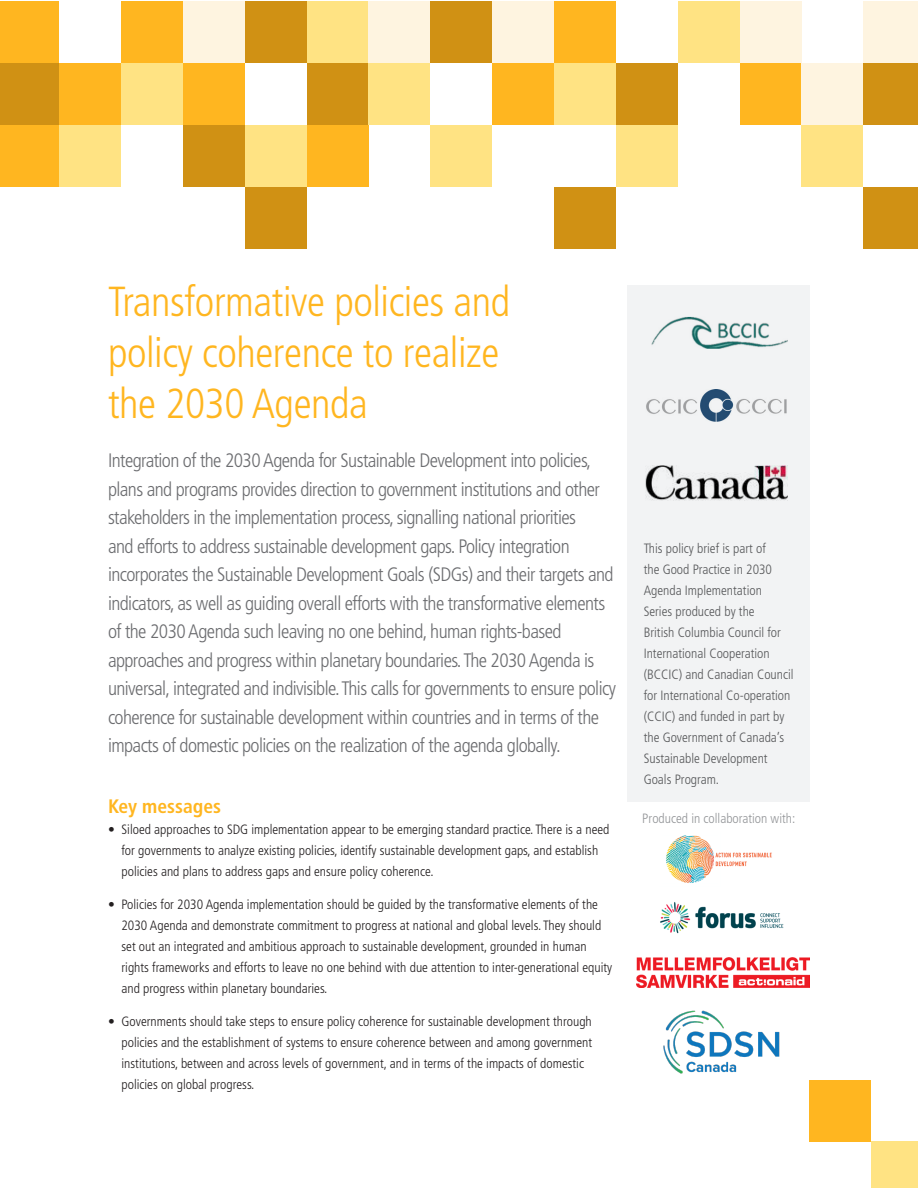
<style>
.page{position:relative;width:918px;height:1188px;background:#fff}
.page>*{position:absolute;margin:0;border:0;box-sizing:border-box;transform-origin:0 0}
.t1{font:300 condensed 42px/51px "Frutiger";letter-spacing:-.01em;color:#ffb620}
.leader_para_no_right{font:300 condensed 19.5px/28.5px "Frutiger";letter-spacing:-.03em;color:#6c6d70}
.Heading_2{font:700 condensed 19.5px "Frutiger";color:#ffb620}
.t2{font:300 condensed 13.5px/21px "Frutiger";color:#231f20}
.t3{font:300 condensed 13.5px/21px "Frutiger";color:#57585a}
.t4{font:300 condensed 13.5px "Frutiger";color:#939598}
.s1{font-weight:700}
</style>
<div class="page">
<div style="left:627px;top:285px;width:183px;height:516px;background:#f2f3f4"></div>
<div style="left:810px;top:1080px;width:61px;height:62px;background:#ffb620"></div>
<div style="left:59px;top:63px;width:62px;height:62px;background:#ffb620"></div>
<div style="left:59px;top:125px;width:62px;height:62px;background:#ffe383"></div>
<div style="left:0;top:1px;width:59px;height:62px;background:#ffb620"></div>
<div style="left:0;top:63px;width:59px;height:62px;background:#d09114"></div>
<div style="left:0;top:125px;width:59px;height:62px;background:#ffb620"></div>
<div style="left:121px;top:1px;width:62px;height:62px;background:#ffb620"></div>
<div style="left:121px;top:63px;width:62px;height:62px;background:#ffe383"></div>
<div style="left:183px;top:1px;width:62px;height:62px;background:#fef4e0"></div>
<div style="left:183px;top:63px;width:62px;height:62px;background:#ffb620"></div>
<div style="left:183px;top:125px;width:62px;height:62px;background:#d09114"></div>
<div style="left:245px;top:1px;width:62px;height:62px;background:#d09114"></div>
<div style="left:245px;top:125px;width:62px;height:62px;background:#ffe383"></div>
<div style="left:245px;top:187px;width:62px;height:62px;background:#d09114"></div>
<div style="left:307px;top:1px;width:61px;height:62px;background:#ffe383"></div>
<div style="left:307px;top:63px;width:61px;height:62px;background:#d09114"></div>
<div style="left:307px;top:125px;width:61px;height:62px;background:#ffb620"></div>
<div style="left:368px;top:1px;width:62px;height:62px;background:#fef4e0"></div>
<div style="left:368px;top:63px;width:62px;height:62px;background:#ffe383"></div>
<div style="left:430px;top:1px;width:62px;height:62px;background:#d09114"></div>
<div style="left:430px;top:125px;width:62px;height:62px;background:#ffe383"></div>
<div style="left:492px;top:1px;width:62px;height:62px;background:#fef4e0"></div>
<div style="left:492px;top:63px;width:62px;height:62px;background:#ffb620"></div>
<div style="left:554px;top:1px;width:62px;height:62px;background:#ffb620"></div>
<div style="left:554px;top:63px;width:62px;height:62px;background:#ffe383"></div>
<div style="left:554px;top:187px;width:62px;height:62px;background:#d09114"></div>
<div style="left:616px;top:63px;width:62px;height:62px;background:#d09114"></div>
<div style="left:616px;top:125px;width:62px;height:62px;background:#ffe383"></div>
<div style="left:678px;top:1px;width:62px;height:62px;background:#ffe383"></div>
<div style="left:740px;top:1px;width:62px;height:62px;background:#fef4e0"></div>
<div style="left:740px;top:63px;width:62px;height:62px;background:#ffb620"></div>
<div style="left:802px;top:63px;width:61px;height:62px;background:#fef4e0"></div>
<div style="left:802px;top:125px;width:61px;height:62px;background:#ffe383"></div>
<div style="left:863px;top:1px;width:55px;height:62px;background:#fef4e0"></div>
<div style="left:863px;top:63px;width:55px;height:62px;background:#d09114"></div>
<div style="left:863px;top:187px;width:55px;height:62px;background:#d09114"></div>
<img style="left:645px;top:466px;width:142px;height:34px">
<div style="left:871px;top:1142px;width:47px;height:46px;background:#ffe383"></div>
<img style="left:646px;top:390px;width:141px;height:32px">
<img style="left:651px;top:316px;width:136px;height:33px">
<img style="left:636px;top:958px;width:174px;height:30px">
<img style="left:660px;top:902px;width:124px;height:32px">
<img style="left:666px;top:835px;width:106px;height:48px">
<img style="left:663px;top:1010px;width:117px;height:64px">
<p class="t1" style="left:108px;top:277px;width:404px">Transformative policies and policy coherence to realize the 2030 Agenda</p>
<p class="leader_para_no_right" style="left:108px;top:446px;width:509px">Integration of the 2030 Agenda for Sustainable Development into policies, plans and programs provides direction to government institutions and other stakeholders in the implementation process, signalling national priorities<br>and efforts to address sustainable development gaps. Policy integration incorporates the Sustainable Development Goals (SDGs) and their targets and indicators, as well as guiding overall efforts with the transformative elements of the 2030 Agenda such leaving no one behind, human rights-based approaches and progress within planetary boundaries. The 2030 Agenda is universal, integrated and indivisible. This calls for governments to ensure policy coherence for sustainable development within countries and in terms of the impacts of domestic policies on the realization of the agenda globally.</p>
<p class="Heading_2" style="left:108px;top:795px;width:115px">Key messages</p>
<p class="t2" style="left:122px;top:819px;width:490px;text-indent:-14px"><span class="s1">•</span> Siloed approaches to SDG implementation appear to be emerging standard practice. There is a need for governments to analyze existing policies, identify sustainable development gaps, and establish policies and plans to address gaps and ensure policy coherence.</p>
<p class="t2" style="left:122px;top:894px;width:492px;text-indent:-14px"><span class="s1">•</span> Policies for 2030 Agenda implementation should be guided by the transformative elements of the 2030 Agenda and demonstrate commitment to progress at national and global levels. They should set out an integrated and ambitious approach to sustainable development, grounded in human rights frameworks and efforts to leave no one behind with due attention to inter-generational equity and progress within planetary boundaries.</p>
<p class="t2" style="left:122px;top:1011px;width:472px;text-indent:-14px"><span class="s1">•</span> Governments should take steps to ensure policy coherence for sustainable development through policies and the establishment of systems to ensure coherence between and among government institutions, between and across levels of government, and in terms of the impacts of domestic policies on global progress.</p>
<p class="t3" style="left:644px;top:538px;width:151px">This policy brief is part of<br>the Good Practice in 2030<br>Agenda Implementation<br>Series produced by the<br>British Columbia Council for<br>International Cooperation (BCCIC) and Canadian Council for International Co-operation (CCIC) and funded in part by the Government of Canada’s<br>Sustainable Development<br>Goals Program.</p>
<p class="t4" style="left:642px;top:811px;width:155px">Produced in collaboration with:</p>
</div>
